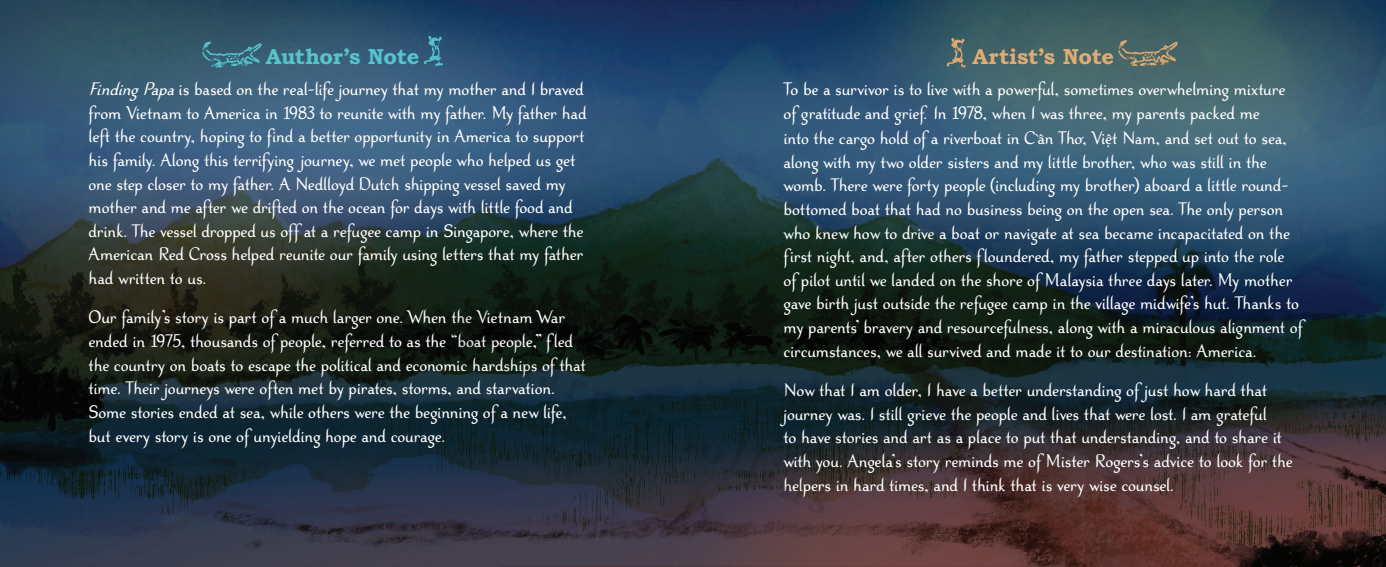
<style>
.page{position:relative;width:1386px;height:567px;background:#fff}
.page>*{position:absolute;margin:0;border:0;box-sizing:border-box;transform-origin:0 0}
.t1{font:700 21.88px "Bookman Old Style";letter-spacing:-.015em;color:#56c5cb}
.t2{font:700 21.88px "Bookman Old Style";letter-spacing:-.005em;color:#e1ac73}
.t3{font:20.12px/23.6px "Sonopa Std";letter-spacing:-.01em;color:#fff}
.s1{font-style:italic}
.s2{font-size:25.2px}
.s3{font-size:21.88px}
</style>
<div class="page">
<img style="left:0;top:0;width:1386px;height:567px">
<img style="left:193px;top:34px;width:70px;height:36px">
<img style="left:420px;top:34px;width:26px;height:36px">
<img style="left:942px;top:34px;width:31px;height:36px">
<img style="left:1113px;top:30px;width:70px;height:36px">
<img style="left:388px;top:274px;width:484px;height:284px">
<p class="t1" style="left:266px;top:43px;width:155px">Author’s Note</p>
<p class="t3" style="left:89px;top:78px;width:500px"><span class="s1">FindingPapa</span>is based on the real-life journey that my mother and I braved from Vietnam to America in 1983 to reunite with my father. My father had left the country<span class="s2">,</span> hoping to find a better opportunity in America to support his family. Along this terrifying journey<span class="s2">,</span> we met people who helped us get one step closer to my father. A Nedlloyd Dutch shipping vessel saved my mother and me after we drifted on the ocean for days with little food and drink. The vessel dropped us off at a refugee camp in Singapore<span class="s2">,</span> where the American Red Cross helped reunite our family using letters that my father had written to us.</p>
<p class="t3" style="left:89px;top:307px;width:499px">Our family<span class="s2">’</span>s story is part of a much larger one. When the Vietnam War ended in 1975<span class="s2">,</span> thousands of people<span class="s2">,</span> referred to as the <span class="s2">“</span>boat people<span class="s2">,”</span> f led the country on boats to escape the political and economic hardships of that time. Their journeys were often met by pirates<span class="s2">,</span> storms<span class="s2">,</span> and starvation.<br>Some stories ended at sea<span class="s2">,</span> while others were the beginning of a new life<span class="s2">, </span>but every story is one of unyielding hope and courage.</p>
<p class="t2" style="left:973px;top:43px;width:143px">Artist’s Note</p>
<p class="t3" style="left:784px;top:78px;width:503px">To be a survivor is to live with a powerful<span class="s2">,</span> sometimes overwhelming mixture of gratitude and grief. In 1978<span class="s2">,</span> when I was three<span class="s2">,</span> my parents packed me</p>
<p class="t3" style="left:784px;top:127px;width:505px">into the cargo hold of a riverboat in C<span class="s3">`</span>ân Tho´<span class="s2">,</span> Viêt Nam<span class="s2">,</span> and set out to sea<span class="s2">,</span></p>
<p class="t3" style="left:784px;top:131px;width:485px;line-height:21px;text-indent:323px">.<br>along with my two older sisters and my little brother<span class="s2">,</span> who was still in the</p>
<p class="t3" style="left:784px;top:175px;width:521px">womb. There were forty people (including my brother) aboard a little round&shy;bottomed boat that had no business being on the open sea. The only person who knew how to drive a boat or navigate at sea became incapacitated on the first night<span class="s2">,</span> and<span class="s2">,</span> after others f loundered<span class="s2">,</span> my father stepped up into the role<br>of pilot until we landed on the shore of Malaysia three days later. My mother gave birth just outside the refugee camp in the village midwife<span class="s2">’</span>s hut. Thanks to my parents<span class="s2">’</span> bravery and resourcefulness<span class="s2">,</span> along with a miraculous alignment of circumstances<span class="s2">,</span> we all survived and made it to our destination: America.</p>
<p class="t3" style="left:784px;top:379px;width:511px">Now that I am older<span class="s2">,</span> I have a better understanding of just how hard that journey was. I still grieve the people and lives that were lost. I am grateful<br>to have stories and art as a place to put that understanding<span class="s2">,</span> and to share it with you. Angela<span class="s2">’</span>s story reminds me of Mister Rogers<span class="s2">’</span>s advice to look for the helpers in hard times<span class="s2">,</span> and I think that is very wise counsel.</p>
</div>
